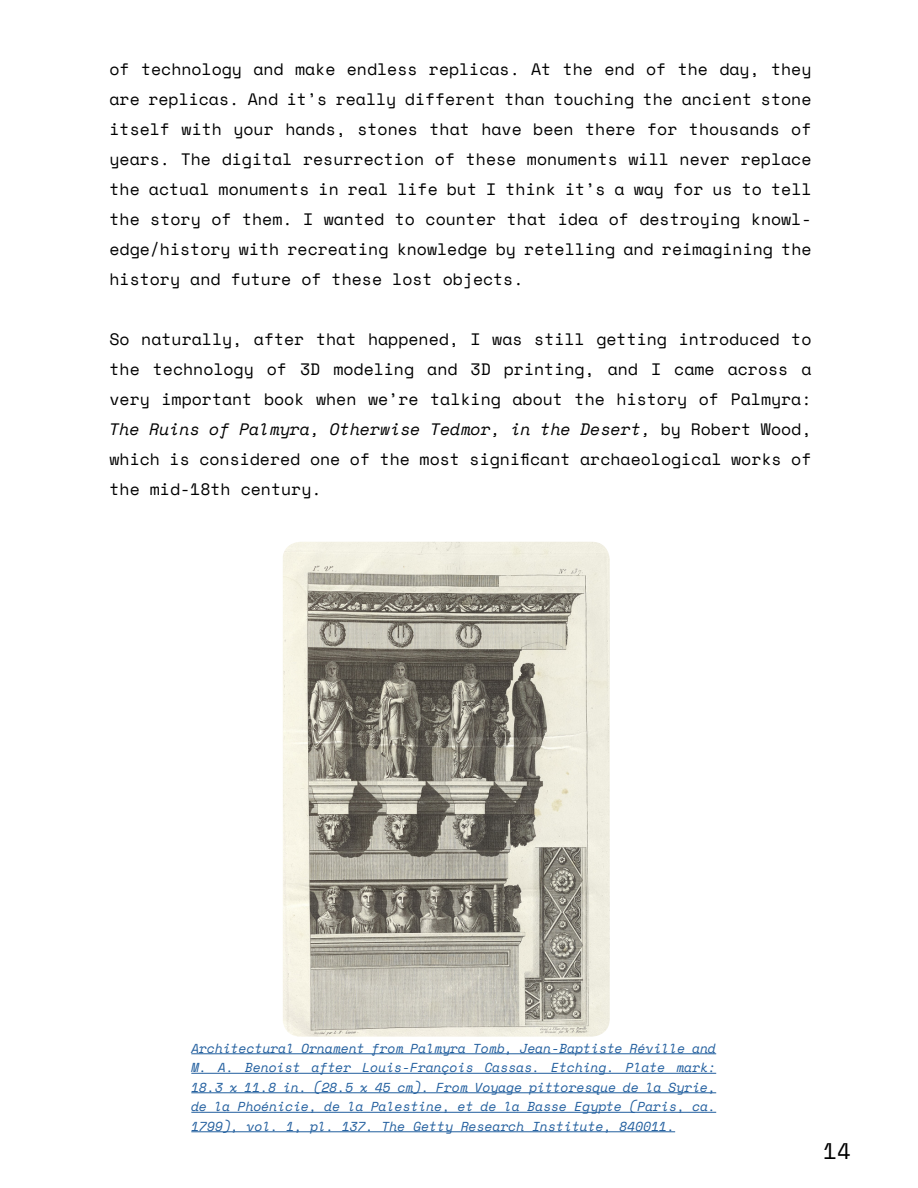
<style>
.page{position:relative;width:918px;height:1188px;background:#fff}
.page>*{position:absolute;margin:0;border:0;box-sizing:border-box;transform-origin:0 0}
.t1{font:22.5px "Space Mono";color:#000}
.t2{font:16.5px/30px "Space Mono";color:#000;text-align:justify}
.t3{font:italic 12.9px/19.5px "Space Mono";color:#215e9e;text-align:justify}
.s1{font-style:italic}
</style>
<div class="page">
<img style="left:283px;top:542px;width:327px;height:495px">
<hr style="left:191px;top:1053px;width:525px;height:1px;background:#215e9e">
<hr style="left:191px;top:1073px;width:525px;height:1px;background:#215e9e">
<hr style="left:191px;top:1092px;width:525px;height:1px;background:#215e9e">
<hr style="left:191px;top:1112px;width:525px;height:1px;background:#215e9e">
<hr style="left:191px;top:1131px;width:484px;height:1px;background:#215e9e">
<p class="t2" style="left:110px;top:54px;width:704px">of technology and make endless replicas. At the end of the day, they are replicas. And it’s really different than touching the ancient stone itself with your hands, stones that have been there for thousands of years. The digital resurrection of these monuments will never replace the actual monuments in real life but I think it’s a way for us to tell the story of them. I wanted to counter that idea of destroying knowl&shy;edge/history with recreating knowledge by retelling and reimagining the history and future of these lost objects.</p>
<p class="t2" style="left:110px;top:324px;width:704px">So naturally, after that happened, I was still getting introduced to the technology of 3D modeling and 3D printing, and I came across a very important book when we’re talking about the history of Palmyra:<br><span class="s1">The Ruins of Palmyra, Otherwise Tedmor, in the Desert,</span> by Robert Wood, which is considered one of the most significant archaeological works of the mid-18th century.</p>
<p class="t3" style="left:191px;top:1038px;width:526px">Architectural Ornament from Palmyra Tomb, Jean-Baptiste Réville and M. A. Benoist after Louis-François Cassas. Etching. Plate mark:<br>18.3 x 11.8 in. (28.5 x 45 cm). From Voyage pittoresque de la Syrie, de la Phoénicie, de la Palestine, et de la Basse Egypte (Paris, ca.<br>1799), vol. 1, pl. 137. The Getty Research Institute, 840011.</p>
<h1 class="t1" style="left:823px;top:1135px;width:29px">14</h1>
</div>
